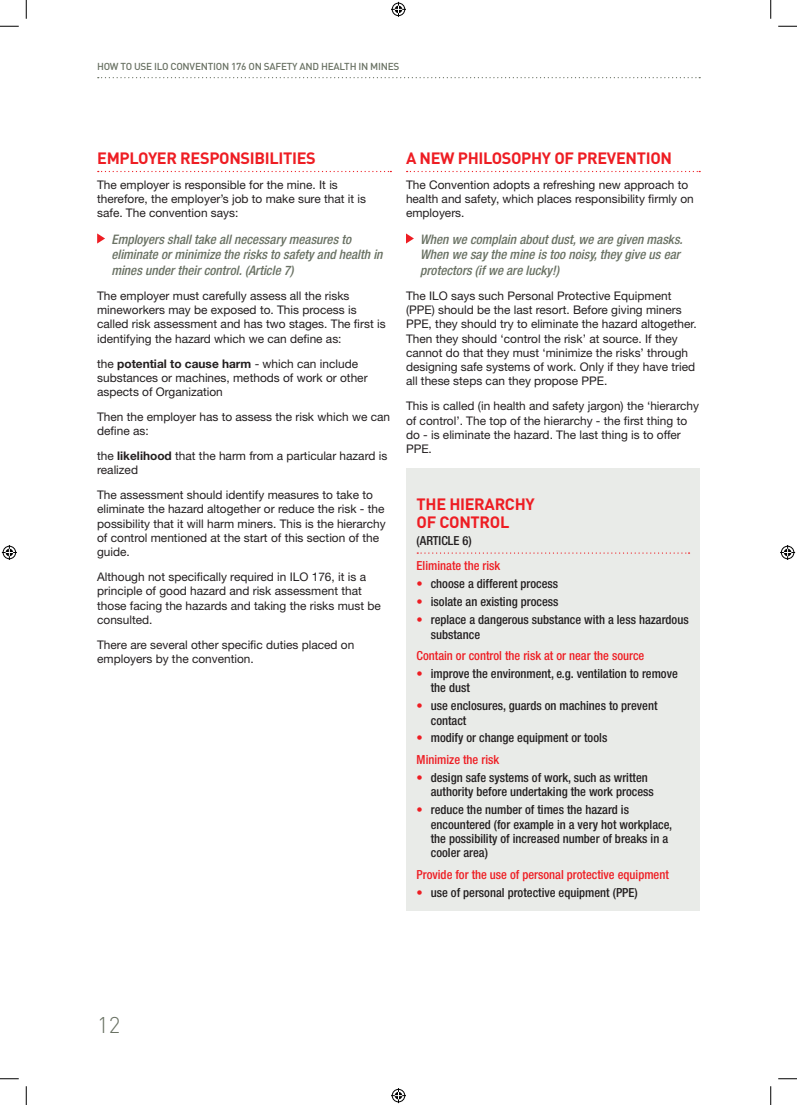
<style>
.page{position:relative;width:797px;height:1105px;background:#fff}
.page>*{position:absolute;margin:0;border:0;box-sizing:border-box;transform-origin:0 0}
.t1{font:300 22.5px "DIN";color:#6a7264}
.t2{font:700 16.25px/17.5px "DIN";letter-spacing:-.02em;color:#ee1d23}
.t3{font:italic 500 condensed 13.12px/15.8px "Helvetica Neue";color:#6a7264}
.t4{font:500 condensed 12.5px/14.4px "Helvetica Neue";color:#231f20}
.t5{font:500 condensed 12.5px "Helvetica Neue";color:#ee1d23}
.t6{font:11.88px/14.2px "Helvetica Neue";color:#231f20}
.t7{font:500 10px "DIN";letter-spacing:-.025em;color:#6a7264}
.s1{font-weight:700}
.s2{color:#ee1d23}
</style>
<div class="page">
<svg style="left:98px;top:77px;width:602px;height:1px"></svg>
<svg style="left:98px;top:171px;width:293px;height:1px"></svg>
<svg style="left:97px;top:233px;width:8px;height:11px"></svg>
<svg style="left:406px;top:171px;width:294px;height:1px"></svg>
<svg style="left:406px;top:233px;width:8px;height:11px"></svg>
<div style="left:406px;top:469px;width:293px;height:442px;background:#e9ebe8"></div>
<svg style="left:417px;top:552px;width:272px;height:2px"></svg>
<svg style="left:0;top:25px;width:19px;height:2px"></svg>
<svg style="left:778px;top:25px;width:19px;height:2px"></svg>
<svg style="left:0;top:1078px;width:19px;height:1px"></svg>
<svg style="left:778px;top:1078px;width:19px;height:1px"></svg>
<svg style="left:25px;top:0;width:2px;height:19px"></svg>
<svg style="left:25px;top:1086px;width:2px;height:19px"></svg>
<svg style="left:770px;top:0;width:1px;height:19px"></svg>
<svg style="left:770px;top:1086px;width:1px;height:19px"></svg>
<svg style="left:391px;top:2px;width:15px;height:15px"></svg>
<svg style="left:391px;top:1088px;width:15px;height:15px"></svg>
<svg style="left:2px;top:545px;width:15px;height:15px"></svg>
<svg style="left:780px;top:545px;width:15px;height:15px"></svg>
<p class="t7" style="left:97px;top:60px;width:304px">HOW TO USE ILO CONVENTION 176 ON SAFETY AND HEALTH IN MINES</p>
<h2 class="t2" style="left:97px;top:148px;width:220px">EMPLOYER RESPONSIBILITIES</h2>
<p class="t6" style="left:97px;top:177px;width:270px">The employer is responsible for the mine. It is therefore, the employer’s job to make sure that it is safe. The convention says:</p>
<p class="t3" style="left:111px;top:231px;width:273px">Employers shall take all necessary measures to eliminate or minimize the risks to safety and health in mines under their control. (Article 7)</p>
<p class="t6" style="left:97px;top:288px;width:290px">The employer must carefully assess all the risks mineworkers may be exposed to. This process is called risk assessment and has two stages. The first is identifying the hazard which we can define as:</p>
<p class="t6" style="left:97px;top:356px;width:272px">the <span class="s1">potential to cause harm</span> - which can include substances or machines, methods of work or other aspects of Organization</p>
<p class="t6" style="left:97px;top:409px;width:294px">Then the employer has to assess the risk which we can define as:</p>
<p class="t6" style="left:97px;top:449px;width:292px">the <span class="s1">likelihood</span> that the harm from a particular hazard is realized</p>
<p class="t6" style="left:97px;top:488px;width:290px">The assessment should identify measures to take to eliminate the hazard altogether or reduce the risk - the possibility that it will harm miners. This is the hierarchy of control mentioned at the start of this section of the guide.</p>
<p class="t6" style="left:97px;top:570px;width:285px">Although not specifically required in ILO 176, it is a principle of good hazard and risk assessment that those facing the hazards and taking the risks must be consulted.</p>
<p class="t6" style="left:97px;top:637px;width:259px">There are several other specific duties placed on employers by the convention.</p>
<h2 class="t2" style="left:406px;top:148px;width:267px">A NEW PHILOSOPHY OF PREVENTION</h2>
<p class="t6" style="left:406px;top:177px;width:289px">The Convention adopts a refreshing new approach to health and safety, which places responsibility firmly on employers.</p>
<p class="t3" style="left:420px;top:231px;width:264px">When we complain about dust, we are given masks.<br>When we say the mine is too noisy, they give us ear protectors (if we are lucky!)</p>
<p class="t6" style="left:406px;top:288px;width:292px">The ILO says such Personal Protective Equipment (PPE) should be the last resort. Before giving miners PPE, they should try to eliminate the hazard altogether.<br>Then they should ‘control the risk’ at source. If they cannot do that they must ‘minimize the risks’ through designing safe systems of work. Only if they have tried all these steps can they propose PPE.</p>
<p class="t6" style="left:406px;top:399px;width:294px">This is called (in health and safety jargon) the ‘hierarchy of control’. The top of the hierarchy - the first thing to do - is eliminate the hazard. The last thing is to offer PPE.</p>
<h2 class="t2" style="left:416px;top:495px;width:120px">THE HIERARCHY<br>OF CONTROL</h2>
<p class="t4" style="left:416px;top:534px;width:57px">(ARTICLE 6)</p>
<p class="t5" style="left:416px;top:558px;width:85px">Eliminate the risk</p>
<p class="t4" style="left:416px;top:576px;width:143px"><span class="s2">•</span> choose a different process</p>
<p class="t4" style="left:416px;top:594px;width:143px"><span class="s2">•</span> isolate an existing process</p>
<p class="t4" style="left:431px;top:612px;width:259px;text-indent:-14px"><span class="s2">•</span> replace a dangerous substance with a less hazardous substance</p>
<p class="t5" style="left:416px;top:648px;width:229px">Contain or control the risk at or near the source</p>
<p class="t4" style="left:431px;top:666px;width:248px;text-indent:-14px"><span class="s2">•</span> improve the environment, e.g. ventilation to remove the dust</p>
<p class="t4" style="left:431px;top:698px;width:228px;text-indent:-14px"><span class="s2">•</span> use enclosures, guards on machines to prevent contact</p>
<p class="t4" style="left:416px;top:727px;width:192px;line-height:21.5px"><span class="s2">•</span> modify or change equipment or tools<br><span class="s2">Minimize the risk</span></p>
<p class="t4" style="left:431px;top:770px;width:224px;text-indent:-14px"><span class="s2">•</span> design safe systems of work, such as written authority before undertaking the work process</p>
<p class="t4" style="left:431px;top:802px;width:243px;text-indent:-14px"><span class="s2">•</span> reduce the number of times the hazard is encountered (for example in a very hot workplace, the possibility of increased number of breaks in a cooler area)</p>
<p class="t5" style="left:416px;top:867px;width:254px">Provide for the use of personal protective equipment</p>
<p class="t4" style="left:416px;top:885px;width:223px"><span class="s2">•</span> use of personal protective equipment (PPE)</p>
<h1 class="t1" style="left:97px;top:1011px;width:25px">12</h1>
</div>
